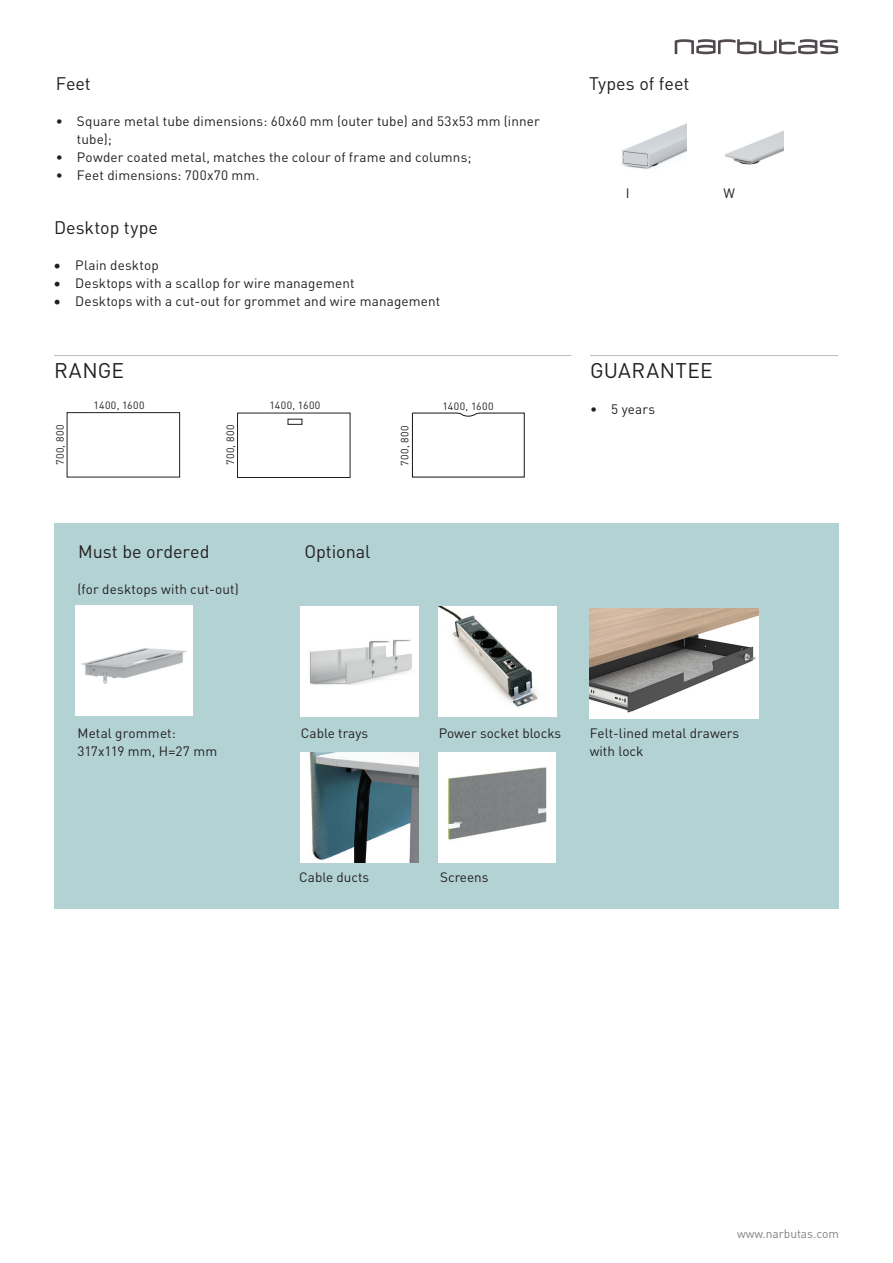
<style>
.page{position:relative;width:893px;height:1263px;background:#fff}
.page>*{position:absolute;margin:0;border:0;box-sizing:border-box;transform-origin:0 0}
.t1{font:21px "DIN Pro";letter-spacing:.02em;color:#231f20}
.t2{font:18px "DIN Pro";letter-spacing:-.005em;color:#231f20}
.t3{font:13.5px/18px "DIN Pro";letter-spacing:.01em;color:#231f20}
.t4{font:12px "DIN Pro";color:#808180}
.t5{font:10.5px "DIN Pro";letter-spacing:.045em;color:#231f20}
</style>
<div class="page">
<svg style="left:675px;top:39px;width:163px;height:15px"></svg>
<div style="left:54px;top:523px;width:784px;height:386px;background:#b3d2d4"></div>
<img style="left:725px;top:130px;width:59px;height:35px">
<img style="left:622px;top:124px;width:64px;height:45px">
<img style="left:301px;top:752px;width:117px;height:110px">
<img style="left:75px;top:605px;width:118px;height:111px">
<img style="left:301px;top:606px;width:117px;height:110px">
<img style="left:439px;top:606px;width:117px;height:110px">
<img style="left:438px;top:752px;width:118px;height:110px">
<hr style="left:54px;top:355px;width:517px;height:1px;background:#bcbdc0">
<img style="left:589px;top:608px;width:170px;height:111px">
<div style="left:67px;top:412px;width:113px;height:65px;border:1px solid #231f20"></div>
<div style="left:237px;top:413px;width:113px;height:65px;border:1px solid #231f20"></div>
<div style="left:288px;top:419px;width:14px;height:6px;border:1px solid #231f20"></div>
<svg style="left:412px;top:412px;width:113px;height:66px"></svg>
<hr style="left:590px;top:355px;width:248px;height:1px;background:#bcbdc0">
<h2 class="t2" style="left:56px;top:71px;width:37px">Feet</h2>
<p class="t3" style="left:77px;top:112px;width:464px;text-indent:-21px">• Square metal tube dimensions: 60x60 mm (outer tube) and 53x53 mm (inner tube);</p>
<p class="t3" style="left:56px;top:148px;width:417px">• Powder coated metal, matches the colour of frame and columns;</p>
<p class="t3" style="left:56px;top:166px;width:205px">• Feet dimensions: 700x70 mm.</p>
<h2 class="t2" style="left:54px;top:215px;width:106px">Desktop type</h2>
<p class="t3" style="left:54px;top:256px;width:106px">• Plain desktop</p>
<p class="t3" style="left:54px;top:274px;width:302px">• Desktops with a scallop for wire management</p>
<p class="t3" style="left:54px;top:292px;width:388px">• Desktops with a cut-out for grommet and wire management</p>
<h1 class="t1" style="left:54px;top:356px;width:71px">RANGE</h1>
<p class="t5" style="left:94px;top:398px;width:52px">1400, 1600</p>
<p class="t5" style="left:269px;top:398px;width:52px">1400, 1600</p>
<p class="t5" style="left:443px;top:399px;width:52px">1400, 1600</p>
<p class="t5" style="left:53px;top:465px;width:42px;rotate:-90deg">700, 800</p>
<p class="t5" style="left:223px;top:465px;width:42px;rotate:-90deg">700, 800</p>
<p class="t5" style="left:398px;top:466px;width:42px;rotate:-90deg">700, 800</p>
<h2 class="t2" style="left:78px;top:539px;width:133px">Must be ordered</h2>
<p class="t3" style="left:78px;top:580px;width:163px">(for desktops with cut-out)</p>
<h2 class="t2" style="left:304px;top:539px;width:67px">Optional</h2>
<h2 class="t2" style="left:589px;top:71px;width:102px">Types of feet</h2>
<p class="t3" style="left:626px;top:184px;width:5px">I</p>
<p class="t3" style="left:723px;top:184px;width:13px">W</p>
<h1 class="t1" style="left:590px;top:356px;width:124px">GUARANTEE</h1>
<p class="t3" style="left:590px;top:400px;width:67px">• 5 years</p>
<p class="t3" style="left:78px;top:724px;width:141px">Metal grommet:<br>317x119 mm, H=27 mm</p>
<p class="t3" style="left:301px;top:724px;width:69px">Cable trays</p>
<p class="t3" style="left:439px;top:724px;width:124px">Power socket blocks</p>
<p class="t3" style="left:590px;top:724px;width:151px">Felt-lined metal drawers with lock</p>
<p class="t3" style="left:299px;top:868px;width:71px">Cable ducts</p>
<p class="t3" style="left:440px;top:868px;width:50px">Screens</p>
<p class="t4" style="left:737px;top:1225px;width:104px">www.narbutas.com</p>
</div>
